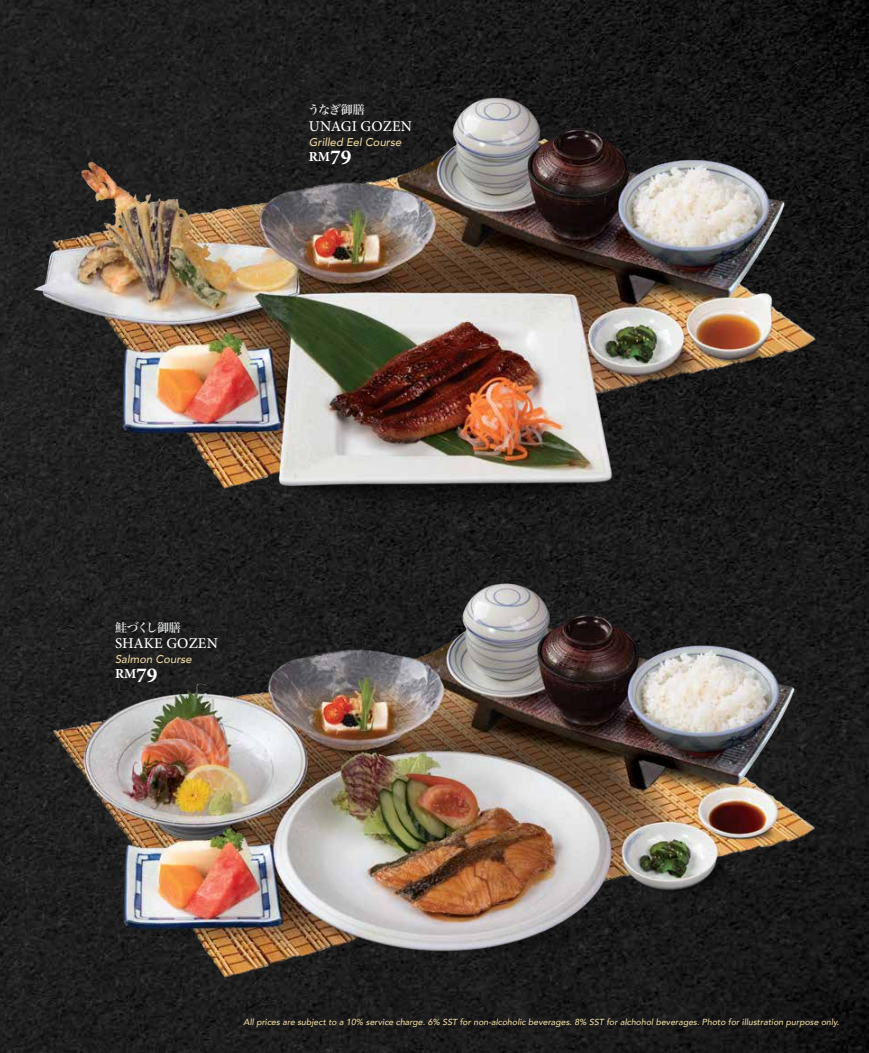
<style>
.page{position:relative;width:869px;height:1053px;background:#fff}
.page>*{position:absolute;margin:0;border:0;box-sizing:border-box;transform-origin:0 0}
.t1{font:500 15px "Minion Pro";letter-spacing:.01em;color:#fff}
.t2{font:700 13.75px "Minion Pro";color:#fff}
.t3{font:11.88px "Hira Min Pro N W6";letter-spacing:-.055em;color:#dcddde}
.t4{font:italic 500 11.25px "Avenir";color:#ebd6a0}
.t5{font:italic 500 8.75px "Avenir";color:#e9d59e}
.s1{font-size:21.25px}
</style>
<div class="page">
<img style="left:0;top:0;width:868px;height:1052px">
<img style="left:33px;top:84px;width:795px;height:429px">
<img style="left:33px;top:565px;width:795px;height:429px">
<h3 class="t3" style="left:307px;top:99px;width:58px">うなぎ御膳</h3>
<h1 class="t1" style="left:309px;top:116px;width:105px">UNAGI GOZEN</h1>
<p class="t4" style="left:308px;top:135px;width:94px">Grilled Eel Course</p>
<h2 class="t2" style="left:308px;top:146px;width:44px">RM<span class="s1">79</span></h2>
<h3 class="t3" style="left:115px;top:616px;width:67px">鮭づくし御膳</h3>
<h1 class="t1" style="left:115px;top:632px;width:104px">SHAKE GOZEN</h1>
<p class="t4" style="left:115px;top:652px;width:78px">Salmon Course</p>
<h2 class="t2" style="left:115px;top:663px;width:44px">RM<span class="s1">79</span></h2>
<p class="t5" style="left:243px;top:1017px;width:597px">All prices are subject to a 10% service charge. 6% SST for non-alcoholic beverages. 8% SST for alchohol beverages. Photo for illustration purpose only.</p>
</div>
